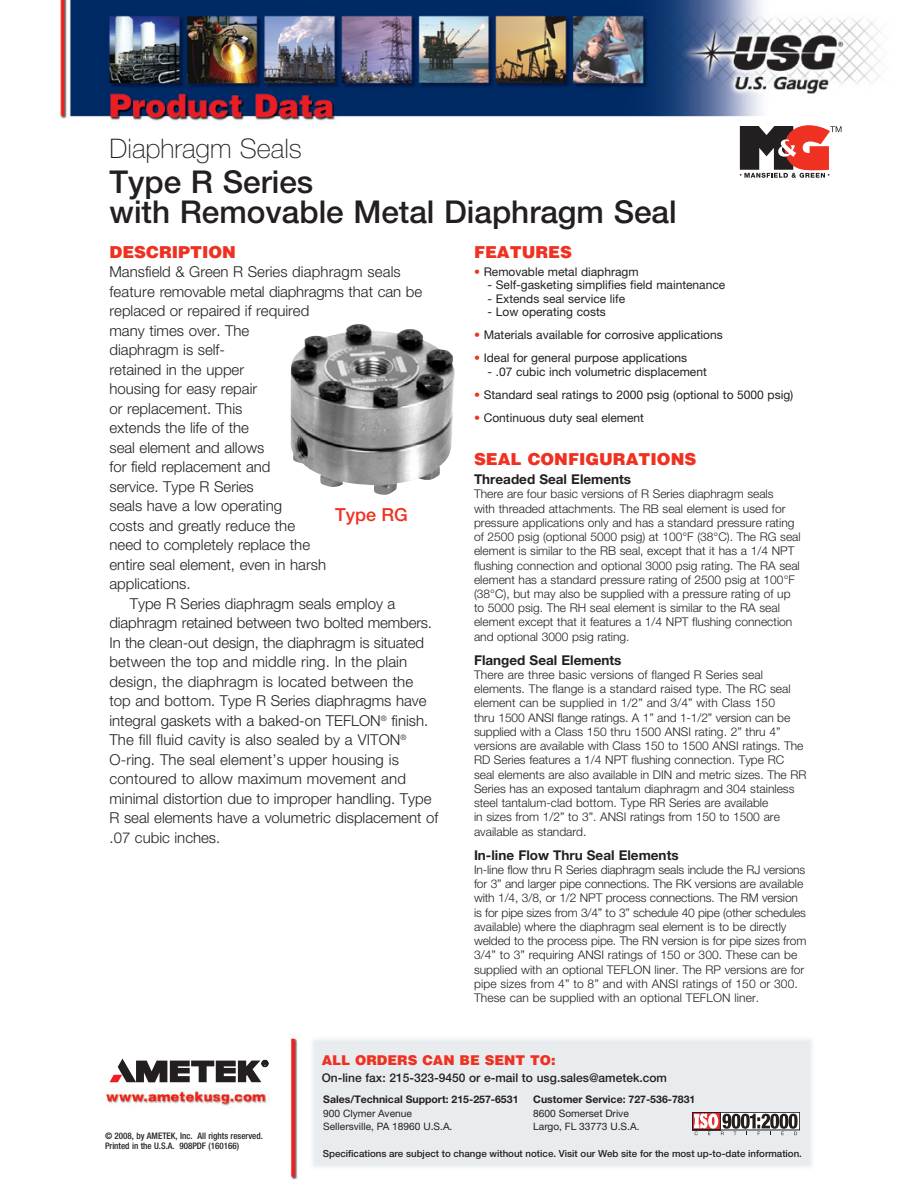
<style>
.page{position:relative;width:918px;height:1188px;background:#fff}
.page>*{position:absolute;margin:0;border:0;box-sizing:border-box;transform-origin:0 0}
.t1{font:500 31.5px/30px "Helvetica Neue";color:#231f20}
.t2{font:100 27px "Helvetica Neue";color:#231f20}
.t3{font:500 18px "Helvetica Neue";color:#ef3122}
.t4{font:900 16.5px "Helvetica";color:#ef3122}
.t5{font:300 15px "Helvetica Neue";color:#231f20}
.t6{font:700 13.5px "Helvetica Neue";color:#231f20}
.t7{font:900 13.5px "Helvetica";color:#ef3122}
.t8{font:300 12px/14.2px "Helvetica Neue";color:#231f20}
.t9{font:12px "Helvetica Neue";color:#231f20}
.t10{font:500 12px "Helvetica Neue";color:#231f20}
.t11{font:700 10.5px "Helvetica Neue";color:#231f20}
.t12{font:10.2px "Helvetica Neue";color:#231f20}
.t13{font:500 9.75px "Helvetica Neue";color:#231f20}
.t14{font:500 condensed 9px/10.8px "Helvetica Neue";color:#231f20}
.s1{color:#ef3122}
</style>
<div class="page">
<img style="left:60px;top:0;width:822px;height:135px">
<img style="left:105px;top:1038px;width:707px;height:142px">
<svg style="left:109px;top:1059px;width:159px;height:23px"></svg>
<svg style="left:692px;top:1112px;width:108px;height:23px"></svg>
<svg style="left:740px;top:125px;width:102px;height:53px"></svg>
<img style="left:290px;top:324px;width:165px;height:171px">
<h2 class="t2" style="left:110px;top:133px;width:194px">Diaphragm Seals</h2>
<h1 class="t1" style="left:110px;top:167px;width:569px">Type R Series<br>with Removable Metal Diaphragm Seal</h1>
<h3 class="t4" style="left:474px;top:241px;width:100px">FEATURES</h3>
<p class="t9" style="left:474px;top:264px;width:166px"><span class="s1">•</span> Removable metal diaphragm</p>
<p class="t9" style="left:488px;top:278px;width:239px">- Self-gasketing simplifies field maintenance</p>
<p class="t9" style="left:488px;top:291px;width:139px">- Extends seal service life</p>
<p class="t9" style="left:488px;top:305px;width:120px">- Low operating costs</p>
<p class="t9" style="left:474px;top:328px;width:250px"><span class="s1">•</span> Materials available for corrosive applications</p>
<p class="t9" style="left:474px;top:351px;width:215px"><span class="s1">•</span> Ideal for general purpose applications</p>
<p class="t9" style="left:488px;top:365px;width:221px">- .07 cubic inch volumetric displacement</p>
<p class="t9" style="left:474px;top:388px;width:321px"><span class="s1">•</span> Standard seal ratings to 2000 psig (optional to 5000 psig)</p>
<p class="t9" style="left:474px;top:411px;width:172px"><span class="s1">•</span> Continuous duty seal element</p>
<h3 class="t4" style="left:110px;top:241px;width:128px">DESCRIPTION</h3>
<p class="t5" style="left:110px;top:263px;width:293px">Mansfield &amp; Green R Series diaphragm seals</p>
<p class="t5" style="left:110px;top:282px;width:314px">feature removable metal diaphragms that can be</p>
<p class="t5" style="left:110px;top:302px;width:201px">replaced or repaired if required</p>
<p class="t5" style="left:110px;top:321px;width:141px">many times over. The</p>
<p class="t5" style="left:110px;top:341px;width:117px">diaphragm is self-</p>
<p class="t5" style="left:110px;top:360px;width:136px">retained in the upper</p>
<p class="t5" style="left:110px;top:380px;width:149px">housing for easy repair</p>
<p class="t5" style="left:110px;top:399px;width:134px">or replacement. This</p>
<p class="t5" style="left:110px;top:419px;width:141px">extends the life of the</p>
<p class="t5" style="left:110px;top:438px;width:156px">seal element and allows</p>
<p class="t5" style="left:110px;top:458px;width:163px">for field replacement and</p>
<p class="t5" style="left:110px;top:477px;width:146px">service. Type R Series</p>
<p class="t5" style="left:110px;top:497px;width:174px">seals have a low operating</p>
<p class="t5" style="left:110px;top:516px;width:187px">costs and greatly reduce the</p>
<p class="t5" style="left:110px;top:536px;width:202px">need to completely replace the</p>
<p class="t5" style="left:110px;top:555px;width:218px">entire seal element, even in harsh</p>
<p class="t5" style="left:110px;top:575px;width:83px">applications.</p>
<p class="t5" style="left:130px;top:594px;width:267px">Type R Series diaphragm seals employ a</p>
<p class="t5" style="left:110px;top:614px;width:324px">diaphragm retained between two bolted members.</p>
<p class="t5" style="left:110px;top:633px;width:316px">In the clean-out design, the diaphragm is situated</p>
<p class="t5" style="left:110px;top:653px;width:299px">between the top and middle ring. In the plain</p>
<p class="t5" style="left:110px;top:672px;width:305px">design, the diaphragm is located between the</p>
<p class="t5" style="left:110px;top:692px;width:319px">top and bottom. Type R Series diaphragms have</p>
<p class="t5" style="left:110px;top:711px;width:320px">integral gaskets with a baked-on TEFLON<sup>®</sup> finish.</p>
<p class="t5" style="left:109px;top:731px;width:299px">The fill fluid cavity is also sealed by a VITON<sup>®</sup></p>
<p class="t5" style="left:109px;top:750px;width:291px">O-ring. The seal element’s upper housing is</p>
<p class="t5" style="left:109px;top:770px;width:298px">contoured to allow maximum movement and</p>
<p class="t5" style="left:109px;top:789px;width:324px">minimal distortion due to improper handling. Type</p>
<p class="t5" style="left:109px;top:809px;width:330px">R seal elements have a volumetric displacement of</p>
<p class="t5" style="left:109px;top:828px;width:112px">.07 cubic inches.</p>
<h3 class="t4" style="left:474px;top:449px;width:224px">SEAL CONFIGURATIONS</h3>
<p class="t6" style="left:474px;top:471px;width:159px">Threaded Seal Elements</p>
<p class="t8" style="left:474px;top:487px;width:328px">There are four basic versions of R Series diaphragm seals<br>with threaded attachments. The RB seal element is used for pressure applications only and has a standard pressure rating of 2500 psig (optional 5000 psig) at 100°F (38°C). The RG seal element is similar to the RB seal, except that it has a 1/4 NPT flushing connection and optional 3000 psig rating. The RA seal element has a standard pressure rating of 2500 psig at 100°F (38°C), but may also be supplied with a pressure rating of up to 5000 psig. The RH seal element is similar to the RA seal element except that it features a 1/4 NPT flushing connection and optional 3000 psig rating.</p>
<p class="t6" style="left:474px;top:652px;width:149px">Flanged Seal Elements</p>
<p class="t8" style="left:474px;top:667px;width:334px">There are three basic versions of flanged R Series seal elements. The flange is a standard raised type. The RC seal element can be supplied in 1/2” and 3/4” with Class 150<br>thru 1500 ANSI flange ratings. A 1” and 1-1/2” version can be supplied with a Class 150 thru 1500 ANSI rating. 2” thru 4” versions are available with Class 150 to 1500 ANSI ratings. The RD Series features a 1/4 NPT flushing connection. Type RC seal elements are also available in DIN and metric sizes. The RR Series has an exposed tantalum diaphragm and 304 stainless steel tantalum-clad bottom. Type RR Series are available<br>in sizes from 1/2” to 3”. ANSI ratings from 150 to 1500 are available as standard.</p>
<p class="t6" style="left:474px;top:847px;width:206px">In-line Flow Thru Seal Elements</p>
<p class="t8" style="left:474px;top:862px;width:334px">In-line flow thru R Series diaphragm seals include the RJ versions for 3” and larger pipe connections. The RK versions are available with 1/4, 3/8, or 1/2 NPT process connections. The RM version is for pipe sizes from 3/4” to 3” schedule 40 pipe (other schedules available) where the diaphragm seal element is to be directly welded to the process pipe. The RN version is for pipe sizes from 3/4” to 3” requiring ANSI ratings of 150 or 300. These can be supplied with an optional TEFLON liner. The RP versions are for pipe sizes from 4” to 8” and with ANSI ratings of 150 or 300.<br>These can be supplied with an optional TEFLON liner.</p>
<h3 class="t3" style="left:335px;top:504px;width:74px">Type RG</h3>
<p class="t14" style="left:105px;top:1130px;width:159px">© 2008, by AMETEK, Inc. All rights reserved.<br>Printed in the U.S.A. 908PDF (160166)</p>
<p class="t7" style="left:322px;top:1051px;width:235px">ALL ORDERS CAN BE SENT TO:</p>
<p class="t10" style="left:322px;top:1070px;width:347px">On-line fax: 215-323-9450 or e-mail to usg.sales@ametek.com</p>
<p class="t11" style="left:323px;top:1093px;width:197px">Sales/Technical Support: 215-257-6531</p>
<p class="t11" style="left:533px;top:1093px;width:164px">Customer Service: 727-536-7831</p>
<p class="t12" style="left:323px;top:1107px;width:90px">900 Clymer Avenue</p>
<p class="t12" style="left:533px;top:1107px;width:97px">8600 Somerset Drive</p>
<p class="t12" style="left:323px;top:1121px;width:131px">Sellersville, PA 18960 U.S.A.</p>
<p class="t12" style="left:533px;top:1121px;width:108px">Largo, FL 33773 U.S.A.</p>
<p class="t13" style="left:323px;top:1148px;width:481px">Specifications are subject to change without notice. Visit our Web site for the most up-to-date information.</p>
</div>
